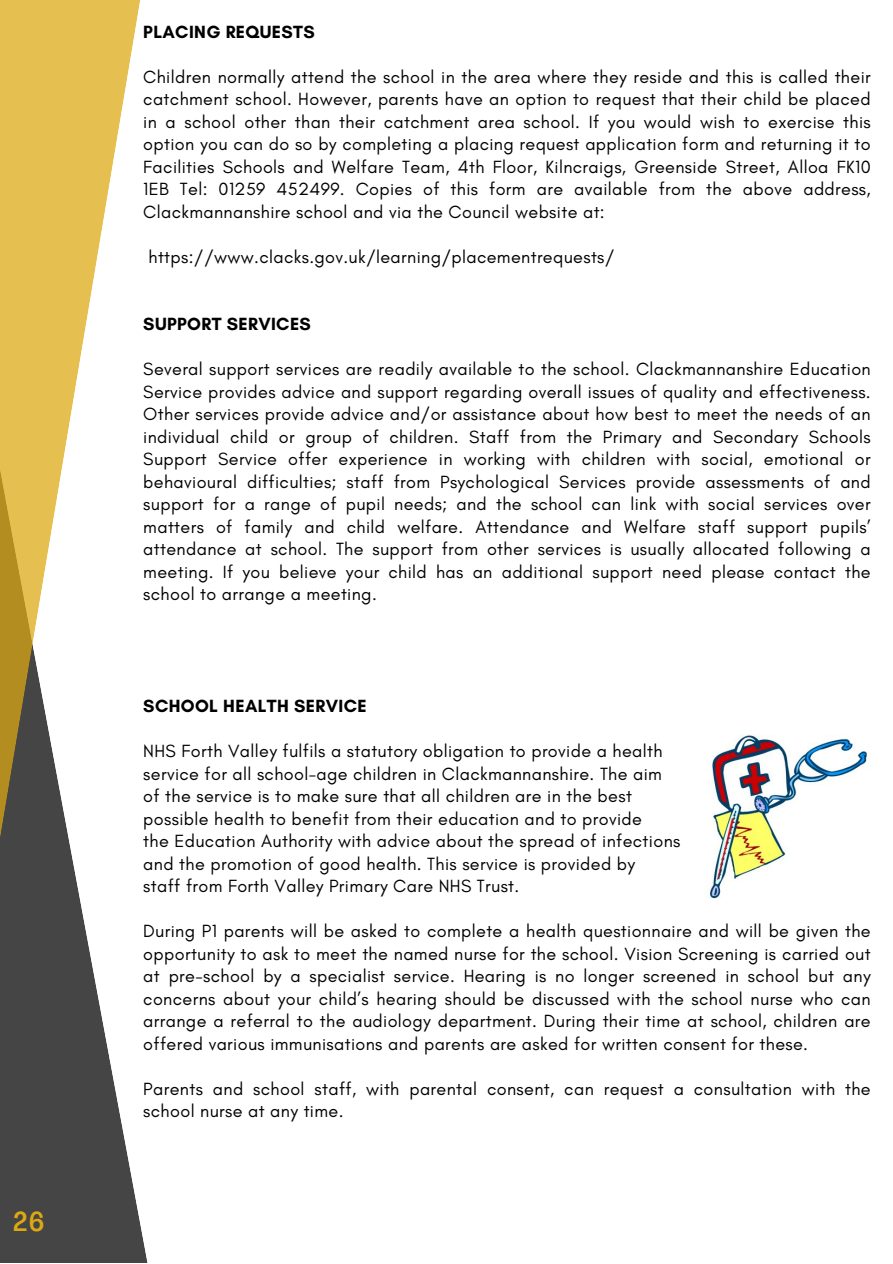
<style>
.page{position:relative;width:893px;height:1264px;background:#fff}
.page>*{position:absolute;margin:0;border:0;box-sizing:border-box;transform-origin:0 0}
.t1{font:500 condensed 27px "Agrandir";color:#dca911}
.t2{font:18px/22.5px "Glacial Indifference";letter-spacing:.02em;color:#000;text-align:justify}
.t3{font:700 18px "Glacial Indifference";letter-spacing:.02em;color:#000}
</style>
<div class="page">
<svg style="left:0;top:1076px;width:148px;height:186px;background:#5b5b5b"></svg>
<svg style="left:0;top:0;width:140px;height:1076px"></svg>
<img style="left:710px;top:734px;width:158px;height:165px">
<p class="t1" style="left:13px;top:1210px;width:33px">26</p>
<p class="t3" style="left:143px;top:21px;width:173px">PLACING REQUESTS</p>
<p class="t2" style="left:143px;top:65px;width:728px">Children normally attend the school in the area where they reside and this is called their catchment school. However, parents have an option to request that their child be placed in a school other than their catchment area school. If you would wish to exercise this option you can do so by completing a placing request application form and returning it to Facilities Schools and Welfare Team, 4th Floor, Kilncraigs, Greenside Street, Alloa FK10<br>1EB Tel: 01259 452499. Copies of this form are available from the above address, Clackmannanshire school and via the Council website at:</p>
<p class="t2" style="left:148px;top:245px;width:467px">https://www.clacks.gov.uk/learning/placementrequests/</p>
<p class="t3" style="left:143px;top:313px;width:169px">SUPPORT SERVICES</p>
<p class="t2" style="left:143px;top:357px;width:728px">Several support services are readily available to the school. Clackmannanshire Education Service provides advice and support regarding overall issues of quality and effectiveness.<br>Other services provide advice and/or assistance about how best to meet the needs of an individual child or group of children. Staff from the Primary and Secondary Schools Support Service offer experience in working with children with social, emotional or behavioural difficulties; staff from Psychological Services provide assessments of and support for a range of pupil needs; and the school can link with social services over matters of family and child welfare. Attendance and Welfare staff support pupils’ attendance at school. The support from other services is usually allocated following a meeting. If you believe your child has an additional support need please contact the school to arrange a meeting.</p>
<p class="t3" style="left:143px;top:695px;width:225px">SCHOOL HEALTH SERVICE</p>
<p class="t2" style="left:143px;top:740px;width:521px">NHS Forth Valley fulfils a statutory obligation to provide a health</p>
<p class="t2" style="left:143px;top:762px;width:520px">service for all school-age children in Clackmannanshire. The aim</p>
<p class="t2" style="left:143px;top:784px;width:490px">of the service is to make sure that all children are in the best</p>
<p class="t2" style="left:143px;top:807px;width:500px">possible health to benefit from their education and to provide</p>
<p class="t2" style="left:143px;top:829px;width:538px">the Education Authority with advice about the spread of infections</p>
<p class="t2" style="left:143px;top:852px;width:493px">and the promotion of good health. This service is provided by</p>
<p class="t2" style="left:143px;top:874px;width:377px">staff from Forth Valley Primary Care NHS Trust.</p>
<p class="t2" style="left:143px;top:919px;width:728px">During P1 parents will be asked to complete a health questionnaire and will be given the opportunity to ask to meet the named nurse for the school. Vision Screening is carried out at pre-school by a specialist service. Hearing is no longer screened in school but any concerns about your child’s hearing should be discussed with the school nurse who can arrange a referral to the audiology department. During their time at school, children are offered various immunisations and parents are asked for written consent for these.</p>
<p class="t2" style="left:143px;top:1077px;width:728px">Parents and school staff, with parental consent, can request a consultation with the school nurse at any time.</p>
</div>
